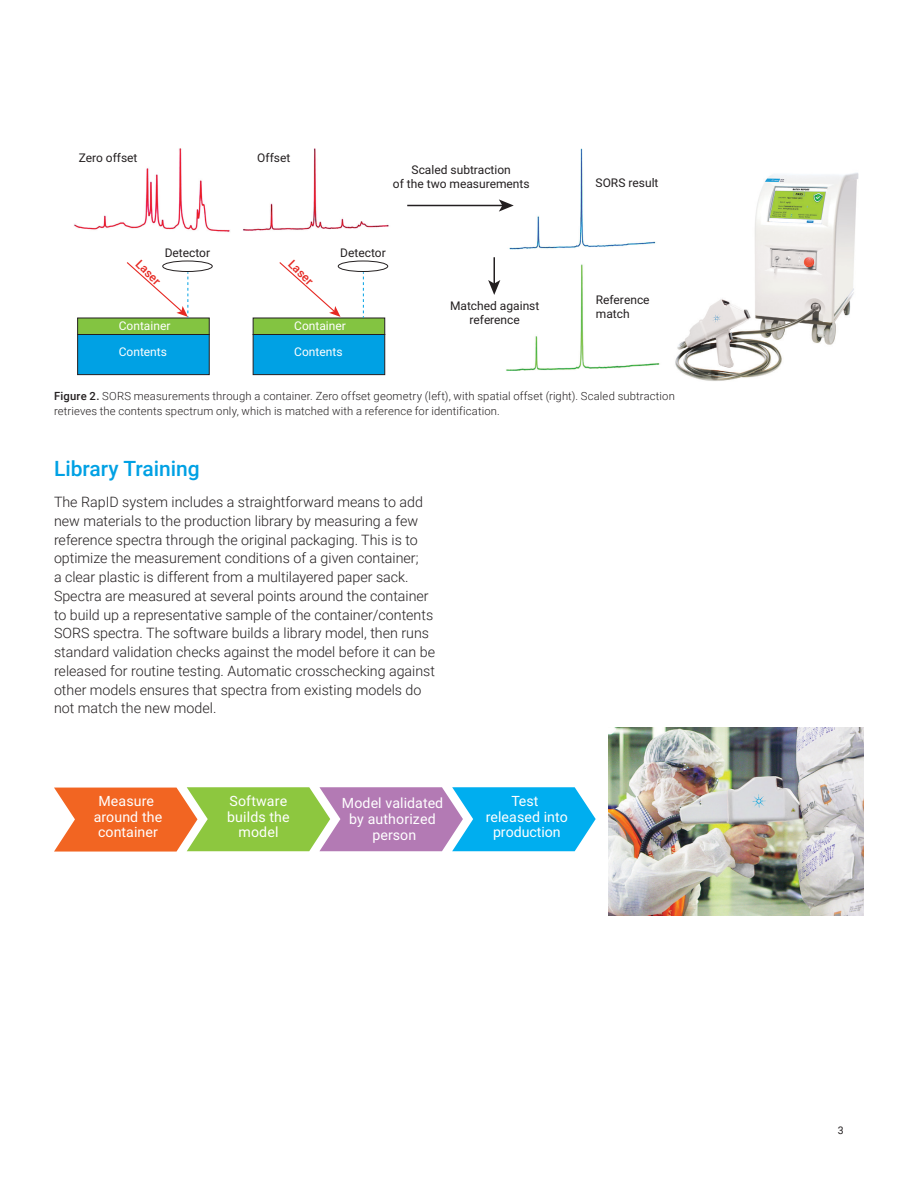
<style>
.page{position:relative;width:918px;height:1188px;background:#fff}
.page>*{position:absolute;margin:0;border:0;box-sizing:border-box;transform-origin:0 0}
.Header_1{font:500 21px "Roboto";color:#00a1e4}
.Text{font:300 14.25px/18.8px "Roboto";color:#231f20}
.t1{font:14.1px/15.6px "Roboto";letter-spacing:.01em;color:#fff;text-align:center}
.t2{font:12px/13.5px "Roboto";color:#231f20;text-align:center}
.t3{font:12px/25.2px "Roboto";color:#fff}
.t4{font:500 12px "Roboto";color:#e62923}
.t5{font:300 11.25px/15px "Roboto";letter-spacing:.015em;color:#231f20}
.t6{font:10.5px "Roboto";color:#231f20}
.s1{font-weight:500}
</style>
<div class="page">
<img style="left:74px;top:148px;width:586px;height:228px">
<div style="left:77px;top:318px;width:133px;height:17px;background:#83c441"></div>
<div style="left:77px;top:334px;width:133px;height:41px;background:#00a1e4;border:1px solid #231f20"></div>
<div style="left:163px;top:261px;width:49px;height:11px;background:#fff;border-radius:50%"></div>
<div style="left:162px;top:261px;width:51px;height:11px;border:1px solid #231f20;border-radius:50%"></div>
<svg style="left:126px;top:261px;width:63px;height:57px"></svg>
<div style="left:253px;top:318px;width:132px;height:17px;background:#83c441"></div>
<div style="left:253px;top:334px;width:132px;height:41px;background:#00a1e4;border:1px solid #231f20"></div>
<div style="left:338px;top:261px;width:50px;height:11px;background:#fff;border-radius:50%"></div>
<div style="left:338px;top:261px;width:50px;height:11px;border:1px solid #231f20;border-radius:50%"></div>
<svg style="left:363px;top:272px;width:1px;height:46px"></svg>
<svg style="left:278px;top:261px;width:62px;height:56px"></svg>
<hr style="left:407px;top:205px;width:96px;height:1px;background:#231f20">
<svg style="left:499px;top:199px;width:15px;height:13px"></svg>
<svg style="left:488px;top:257px;width:12px;height:38px"></svg>
<img style="left:675px;top:172px;width:184px;height:209px">
<svg style="left:54px;top:787px;width:542px;height:65px;background:#99a08e"></svg>
<img style="left:609px;top:727px;width:254px;height:189px">
<p class="t2" style="left:79px;top:150px;width:60px">Zero offset</p>
<p class="t2" style="left:257px;top:150px;width:35px">Offset</p>
<p class="t2" style="left:165px;top:246px;width:47px">Detector</p>
<p class="t2" style="left:393px;top:163px;width:138px">Scaled subtraction<br>of the two measurements</p>
<p class="t2" style="left:340px;top:246px;width:47px">Detector</p>
<p class="t4" style="left:144px;top:256px;width:31px;rotate:45deg">Laser</p>
<p class="t3" style="left:119px;top:313px;width:53px">Container<br>Contents</p>
<p class="t4" style="left:296px;top:256px;width:31px;rotate:45deg">Laser</p>
<p class="t3" style="left:294px;top:313px;width:53px">Container<br>Contents</p>
<p class="t2" style="left:450px;top:299px;width:91px">Matched against reference</p>
<p class="t2" style="left:596px;top:175px;width:64px">SORS result</p>
<p class="t2" style="left:596px;top:293px;width:55px;text-align:left">Reference match</p>
<p class="t5" style="left:54px;top:388px;width:622px"><span class="s1">Figure 2.</span> SORS measurements through a container. Zero offset geometry (left), with spatial offset (right). Scaled subtraction retrieves the contents spectrum only, which is matched with a reference for identification.</p>
<p class="Header_1" style="left:54px;top:454px;width:147px">Library Training</p>
<p class="Text" style="left:54px;top:492px;width:383px">The RapID system includes a straightforward means to add new materials to the production library by measuring a few reference spectra through the original packaging. This is to optimize the measurement conditions of a given container;<br>a clear plastic is different from a multilayered paper sack.<br>Spectra are measured at several points around the container to build up a representative sample of the container/contents SORS spectra. The software builds a library model, then runs standard validation checks against the model before it can be released for routine testing. Automatic crosschecking against other models ensures that spectra from existing models do not match the new model.</p>
<p class="t1" style="left:94px;top:793px;width:70px">Measure around the container</p>
<p class="t1" style="left:230px;top:793px;width:59px">Software</p>
<p class="t1" style="left:238px;top:824px;width:41px">model</p>
<p class="t1" style="left:227px;top:808px;width:64px">builds the</p>
<p class="t1" style="left:342px;top:795px;width:103px">Model validated by authorized person</p>
<p class="t1" style="left:486px;top:793px;width:84px">Test released into production</p>
<p class="t6" style="left:838px;top:1123px;width:7px">3</p>
</div>
